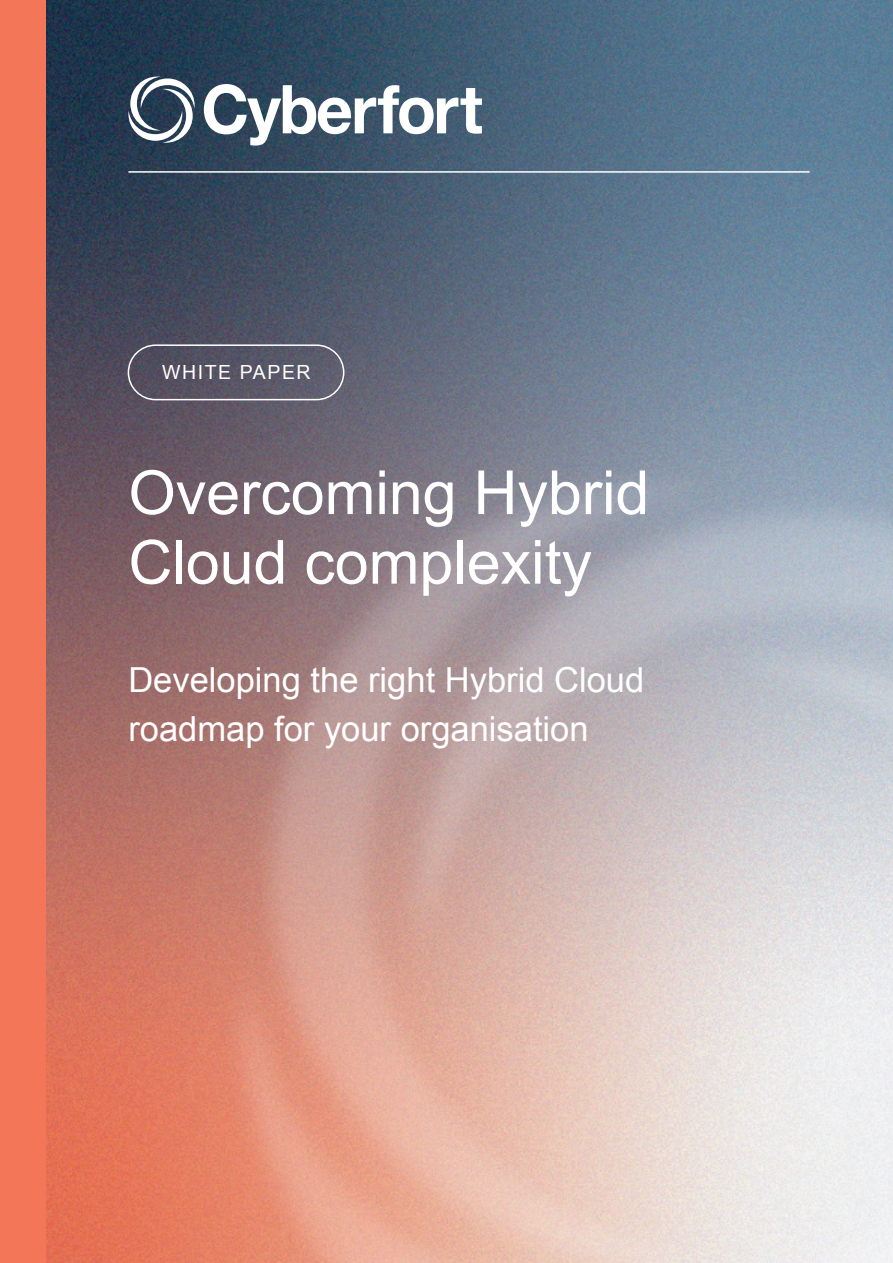
<style>
.page{position:relative;width:893px;height:1263px;background:#fff}
.page>*{position:absolute;margin:0;border:0;box-sizing:border-box;transform-origin:0 0}
.t1{font:60.9px/69.6px "Arial";color:#fff}
.t2{font:34.5px/49.5px "Arial";color:#fff}
.t3{font:19.5px "Arial";letter-spacing:.08em;color:#fff}
</style>
<div class="page">
<img style="left:46px;top:0;width:846px;height:1263px">
<img style="left:204px;top:446px;width:689px;height:817px">
<div style="left:0;top:0;width:46px;height:1263px;background:#f47658"></div>
<svg style="left:204px;top:84px;width:278px;height:62px"></svg>
<svg style="left:128px;top:77px;width:67px;height:66px"></svg>
<hr style="left:128px;top:171px;width:682px;height:2px;background:#fff">
<div style="left:128px;top:344px;width:216px;height:56px;border:2px solid #fff;border-radius:27px"></div>
<p class="t3" style="left:162px;top:360px;width:150px">WHITE PAPER</p>
<h1 class="t1" style="left:128px;top:458px;width:522px">Overcoming Hybrid<br>Cloud complexity</h1>
<p class="t2" style="left:128px;top:655px;width:517px">Developing the right Hybrid Cloud roadmap for your organisation</p>
</div>
